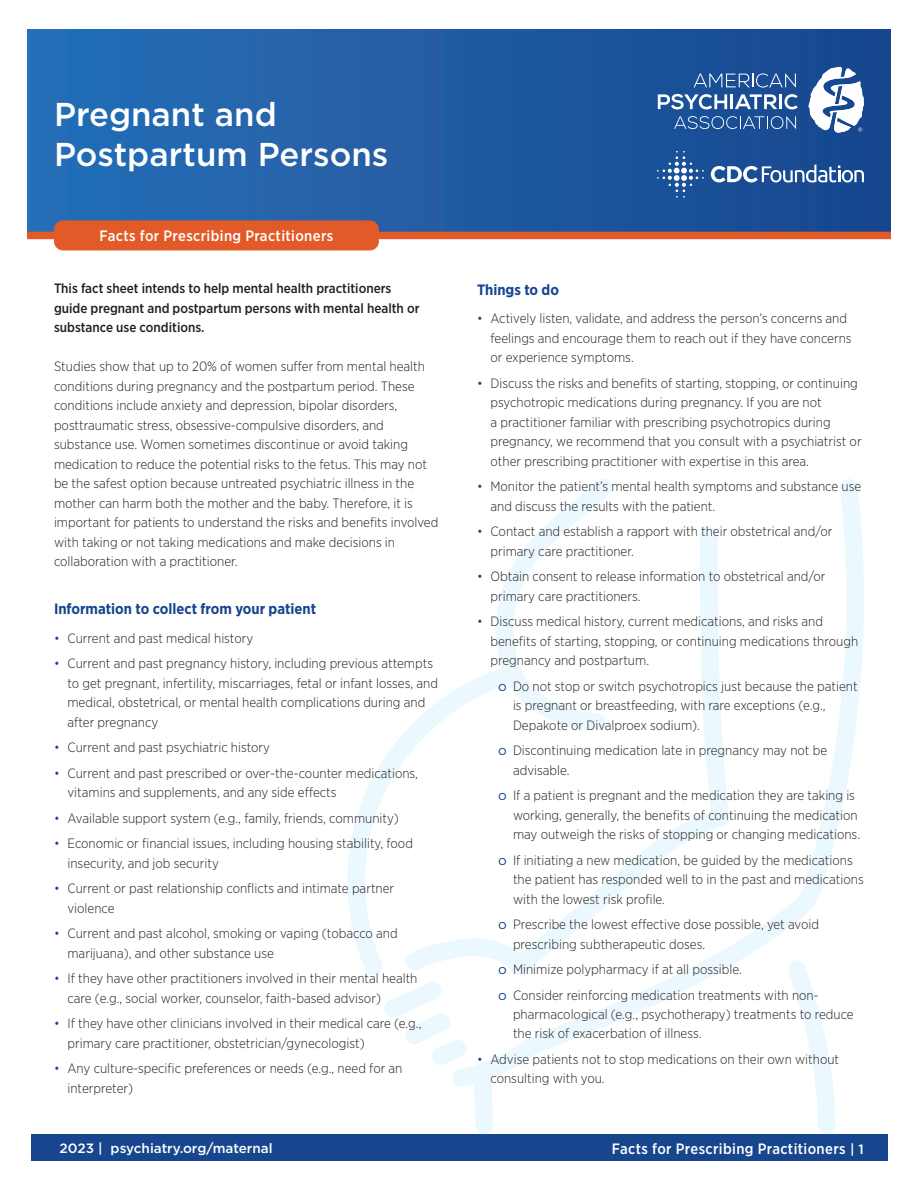
<style>
.page{position:relative;width:918px;height:1188px;background:#fff}
.page>*{position:absolute;margin:0;border:0;box-sizing:border-box;transform-origin:0 0}
.t1{font:500 33px/39.6px "Gotham";color:#fff}
.t2{font:500 15px "Gotham Narrow";letter-spacing:.025em;color:#fff}
.t3{font:700 15px "Gotham Narrow";color:#17468e}
.t4{font:300 13.5px/19.5px "Gotham Narrow";color:#231f20}
.t5{font:500 13.5px/19.5px "Gotham Narrow";color:#231f20}
.t6{font:500 13.5px "Gotham";color:#fff}
.s1{color:#17468e}
.s2{font-family:"Gotham";font-weight:400;color:#17468e}
.s3{font-family:"Gotham";font-size:13.5px}
</style>
<div class="page">
<div style="left:31px;top:1134px;width:856px;height:27px;background:#17468e"></div>
<svg style="left:347px;top:479px;width:517px;height:655px"></svg>
<div style="left:27px;top:29px;width:864px;height:206px;background:linear-gradient(to right,#2870b7,#18468d)"></div>
<svg style="left:808px;top:67px;width:56px;height:66px"></svg>
<svg style="left:694px;top:73px;width:102px;height:15px;background:#4771aa"></svg>
<svg style="left:658px;top:94px;width:69px;height:15px"></svg>
<hr style="left:730px;top:94px;width:3px;height:15px;background:#fff">
<svg style="left:735px;top:94px;width:42px;height:15px"></svg>
<hr style="left:779px;top:94px;width:3px;height:15px;background:#fff">
<svg style="left:784px;top:94px;width:14px;height:15px"></svg>
<svg style="left:674px;top:116px;width:122px;height:13px;background:#446ea9"></svg>
<svg style="left:657px;top:151px;width:47px;height:47px;background:#3666a5"></svg>
<svg style="left:711px;top:164px;width:153px;height:18px"></svg>
<div style="left:27px;top:232px;width:864px;height:7px;background:#e15a27"></div>
<div style="left:54px;top:220px;width:325px;height:30px;background:#e15a27;border-radius:9px"></div>
<h1 class="t1" style="left:54px;top:94px;width:336px">Pregnant and<br>Postpartum Persons</h1>
<h2 class="t2" style="left:100px;top:227px;width:235px">Facts for Prescribing Practitioners</h2>
<p class="t5" style="left:54px;top:279px;width:367px">This fact sheet intends to help mental health practitioners guide pregnant and postpartum persons with mental health or substance use conditions.</p>
<p class="t4" style="left:54px;top:357px;width:386px">Studies show that up to 20% of women sufer from mental health conditions during pregnancy and the postpartum period. These conditions include anxiety and depression, bipolar disorders, posttraumatic stress, obsessive-compulsive disorders, and substance use. Women sometimes discontinue or avoid taking medication to reduce the potential risks to the fetus. This may not be the safest option because untreated psychiatric illness in the mother can harm both the mother and the baby. Therefore, it is important for patients to understand the risks and benefts involved with taking or not taking medications and make decisions in collaboration with a practitioner.</p>
<h2 class="t3" style="left:54px;top:599px;width:264px">Information to collect from your patient</h2>
<p class="t4" style="left:54px;top:628px;width:201px"><span class="s1">•</span> Current and past medical history</p>
<p class="t4" style="left:68px;top:654px;width:372px;text-indent:-14px"><span class="s1">•</span> Current and past pregnancy history, including previous attempts to get pregnant, infertility, miscarriages, fetal or infant losses, and medical, obstetrical, or mental health complications during and after pregnancy</p>
<p class="t4" style="left:54px;top:738px;width:218px"><span class="s1">•</span> Current and past psychiatric history</p>
<p class="t4" style="left:68px;top:763px;width:352px;text-indent:-14px"><span class="s1">•</span> Current and past prescribed or over-the-counter medications, vitamins and supplements, and any side efects</p>
<p class="t4" style="left:54px;top:808px;width:346px"><span class="s1">•</span> Available support system (e.g., family, friends, community)</p>
<p class="t4" style="left:68px;top:834px;width:347px;text-indent:-14px"><span class="s1">•</span> Economic or fnancial issues, including housing stability, food insecurity, and job security</p>
<p class="t4" style="left:68px;top:879px;width:328px;text-indent:-14px"><span class="s1">•</span> Current or past relationship conficts and intimate partner violence</p>
<p class="t4" style="left:68px;top:924px;width:332px;text-indent:-14px"><span class="s1">•</span> Current and past alcohol, smoking or vaping (tobacco and marijuana), and other substance use</p>
<p class="t4" style="left:68px;top:969px;width:352px;text-indent:-14px"><span class="s1">•</span> If they have other practitioners involved in their mental health care (e.g., social worker, counselor, faith-based advisor)</p>
<p class="t4" style="left:68px;top:1014px;width:355px;text-indent:-14px"><span class="s1">•</span> If they have other clinicians involved in their medical care (e.g., primary care practitioner, obstetrician/gynecologist)</p>
<p class="t4" style="left:68px;top:1059px;width:336px;text-indent:-14px"><span class="s1">•</span> Any culture-specifc preferences or needs (e.g., need for an interpreter)</p>
<h2 class="t3" style="left:477px;top:280px;width:84px">Things to do</h2>
<p class="t4" style="left:490px;top:308px;width:363px;text-indent:-14px"><span class="s1">•</span> Actively listen, validate, and address the person’s concerns and feelings and encourage them to reach out if they have concerns or experience symptoms.</p>
<p class="t4" style="left:490px;top:373px;width:373px;text-indent:-14px"><span class="s1">•</span> Discuss the risks and benefts of starting, stopping, or continuing psychotropic medications during pregnancy. If you are not<br>a practitioner familiar with prescribing psychotropics during pregnancy, we recommend that you consult with a psychiatrist or other prescribing practitioner with expertise in this area.</p>
<p class="t4" style="left:490px;top:476px;width:372px;text-indent:-14px"><span class="s1">•</span> Monitor the patient’s mental health symptoms and substance use and discuss the results with the patient.</p>
<p class="t4" style="left:490px;top:521px;width:343px;text-indent:-14px"><span class="s1">•</span> Contact and establish a rapport with their obstetrical and/or primary care practitioner.</p>
<p class="t4" style="left:490px;top:566px;width:337px;text-indent:-14px"><span class="s1">•</span> Obtain consent to release information to obstetrical and/or primary care practitioners.</p>
<p class="t4" style="left:490px;top:611px;width:369px;text-indent:-14px"><span class="s1">•</span> Discuss medical history, current medications, and risks and benefts of starting, stopping, or continuing medications through pregnancy and postpartum.</p>
<p class="t4" style="left:513px;top:676px;width:346px;text-indent:-15px"><span class="s2">o</span> Do not stop or switch psychotropics just because the patient is pregnant or breastfeeding, with rare exceptions (e.g.,<br>Depakote or Divalproex sodium).</p>
<p class="t4" style="left:513px;top:740px;width:316px;text-indent:-15px"><span class="s2">o</span> Discontinuing medication late in pregnancy may not be advisable.</p>
<p class="t4" style="left:513px;top:785px;width:349px;text-indent:-15px"><span class="s2">o</span> If a patient is pregnant and the medication they are taking is working, generally, the benefts of continuing the medication may outweigh the risks of stopping or changing medications.</p>
<p class="t4" style="left:513px;top:850px;width:352px;text-indent:-15px"><span class="s2">o</span> If initiating a new medication, be guided by the medications the patient has responded well to in the past and medications with the lowest risk profle.</p>
<p class="t4" style="left:513px;top:914px;width:307px;text-indent:-15px"><span class="s2">o</span> Prescribe the lowest efective dose possible, yet avoid prescribing subtherapeutic doses.</p>
<p class="t4" style="left:498px;top:959px;width:245px"><span class="s2">o</span> Minimize polypharmacy if at all possible.</p>
<p class="t4" style="left:513px;top:985px;width:342px;text-indent:-15px"><span class="s2">o</span> Consider reinforcing medication treatments with non&shy;pharmacological (e.g., psychotherapy) treatments to reduce the risk of exacerbation of illness.</p>
<p class="t4" style="left:490px;top:1049px;width:350px;text-indent:-14px"><span class="s1">•</span> Advise patients not to stop medications on their own without consulting with you.</p>
<p class="t6" style="left:60px;top:1139px;width:215px">2023 | psychiatry.org/maternal</p>
<p class="t2" style="left:612px;top:1139px;width:254px">Facts for Prescribing Practitioners <span class="s3">| 1</span></p>
</div>
